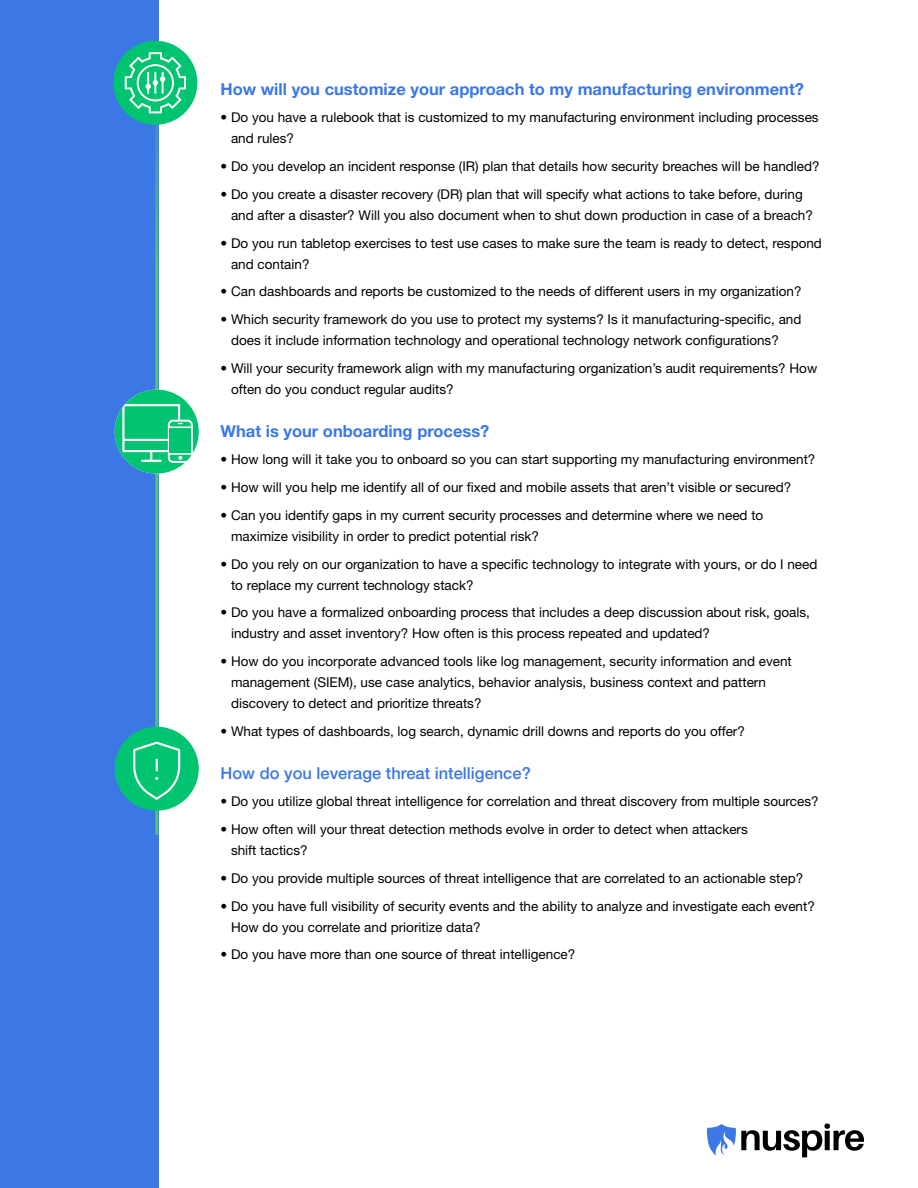
<style>
.page{position:relative;width:918px;height:1188px;background:#fff}
.page>*{position:absolute;margin:0;border:0;box-sizing:border-box;transform-origin:0 0}
.t1{font:700 16.5px "Helvetica Neue LT Std";color:#3b78e6}
.t2{font:500 16.5px "Helvetica Neue LT Std";color:#3b78e6}
.t3{font:13.5px/21px "Helvetica Neue LT Std";color:#000}
</style>
<div class="page">
<div style="left:0;top:0;width:158px;height:1188px;background:#3b78e6"></div>
<svg style="left:707px;top:1123px;width:157px;height:34px"></svg>
<hr style="left:155px;top:56px;width:3px;height:779px;background:#57c377">
<svg style="left:113px;top:41px;width:84px;height:84px"></svg>
<svg style="left:115px;top:390px;width:84px;height:84px"></svg>
<div style="left:170px;top:428px;width:21px;height:25px;background:#00c470"></div>
<svg style="left:115px;top:727px;width:84px;height:84px"></svg>
<p class="t1" style="left:221px;top:79px;width:585px">How will you customize your approach to my manufacturing environment?</p>
<p class="t3" style="left:231px;top:107px;width:589px;text-indent:-11px">• Do you have a rulebook that is customized to my manufacturing environment including processes and rules?</p>
<p class="t3" style="left:221px;top:155px;width:601px">• Do you develop an incident response (IR) plan that details how security breaches will be handled?</p>
<p class="t3" style="left:231px;top:183px;width:583px;text-indent:-11px">• Do you create a disaster recovery (DR) plan that will specify what actions to take before, during and after a disaster? Will you also document when to shut down production in case of a breach?</p>
<p class="t3" style="left:231px;top:232px;width:592px;text-indent:-11px">• Do you run tabletop exercises to test use cases to make sure the team is ready to detect, respond and contain?</p>
<p class="t3" style="left:221px;top:281px;width:582px">• Can dashboards and reports be customized to the needs of different users in my organization?</p>
<p class="t3" style="left:231px;top:308px;width:572px;text-indent:-11px">• Which security framework do you use to protect my systems? Is it manufacturing-specific, and does it include information technology and operational technology network configurations?</p>
<p class="t3" style="left:231px;top:357px;width:588px;text-indent:-11px">• Will your security framework align with my manufacturing organization’s audit requirements? How often do you conduct regular audits?</p>
<p class="t1" style="left:221px;top:421px;width:270px">What is your onboarding process?</p>
<p class="t3" style="left:221px;top:449px;width:596px">• How long will it take you to onboard so you can start supporting my manufacturing environment?</p>
<p class="t3" style="left:221px;top:476px;width:572px">• How will you help me identify all of our fixed and mobile assets that aren’t visible or secured?</p>
<p class="t3" style="left:231px;top:504px;width:534px;text-indent:-11px">• Can you identify gaps in my current security processes and determine where we need to maximize visibility in order to predict potential risk?</p>
<p class="t3" style="left:231px;top:553px;width:588px;text-indent:-11px">• Do you rely on our organization to have a specific technology to integrate with yours, or do I need to replace my current technology stack?</p>
<p class="t3" style="left:231px;top:602px;width:580px;text-indent:-11px">• Do you have a formalized onboarding process that includes a deep discussion about risk, goals, industry and asset inventory? How often is this process repeated and updated?</p>
<p class="t3" style="left:231px;top:650px;width:562px;text-indent:-11px">• How do you incorporate advanced tools like log management, security information and event management (SIEM), use case analytics, behavior analysis, business context and pattern discovery to detect and prioritize threats?</p>
<p class="t3" style="left:221px;top:720px;width:526px">• What types of dashboards, log search, dynamic drill downs and reports do you offer?</p>
<p class="t2" style="left:221px;top:763px;width:312px">How do you leverage threat intelligence?</p>
<p class="t3" style="left:221px;top:791px;width:600px">• Do you utilize global threat intelligence for correlation and threat discovery from multiple sources?</p>
<p class="t3" style="left:231px;top:818px;width:518px;text-indent:-11px">• How often will your threat detection methods evolve in order to detect when attackers shift tactics?</p>
<p class="t3" style="left:221px;top:867px;width:584px">• Do you provide multiple sources of threat intelligence that are correlated to an actionable step?</p>
<p class="t3" style="left:231px;top:895px;width:585px;text-indent:-11px">• Do you have full visibility of security events and the ability to analyze and investigate each event?<br>How do you correlate and prioritize data?</p>
<p class="t3" style="left:221px;top:944px;width:356px">• Do you have more than one source of threat intelligence?</p>
</div>
